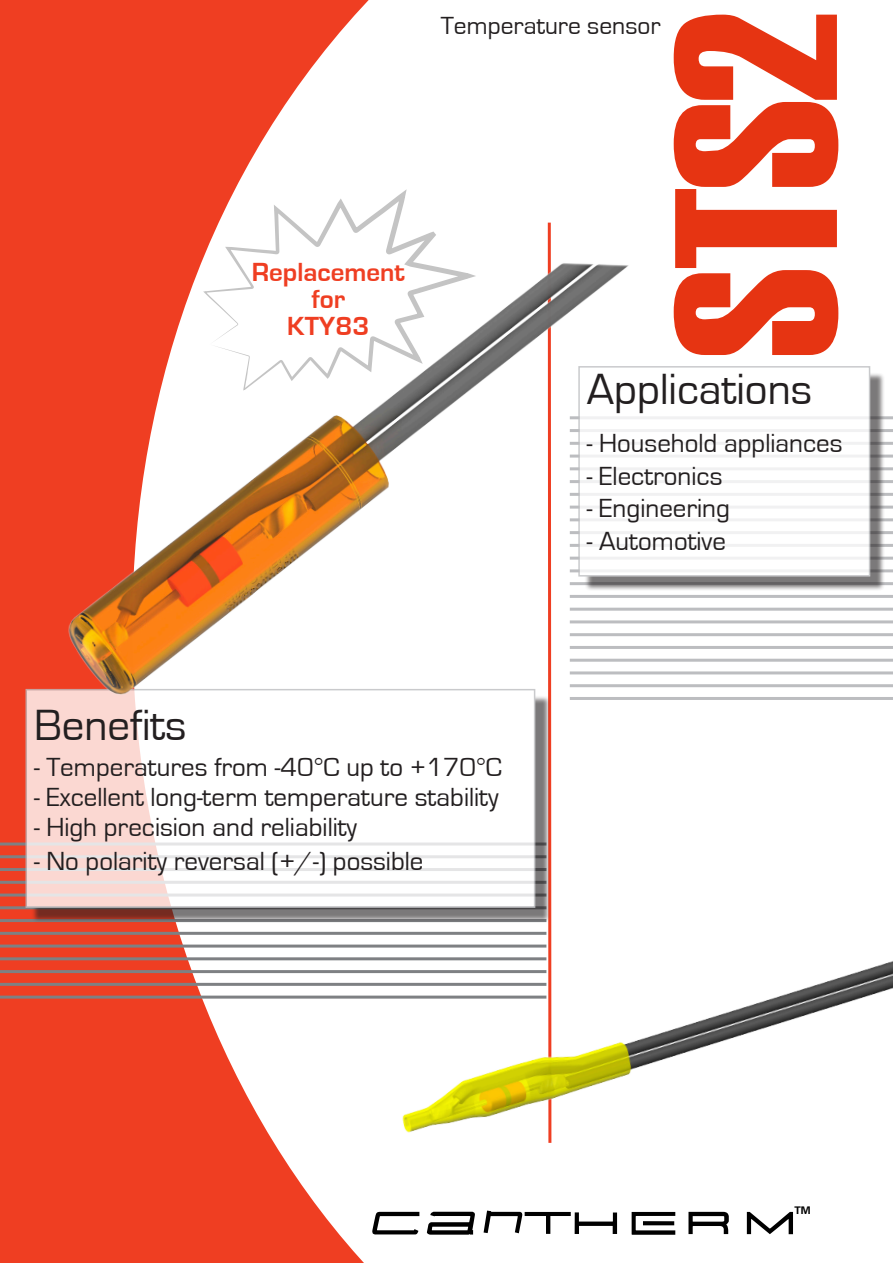
<style>
.page{position:relative;width:893px;height:1263px;background:#fff}
.page>*{position:absolute;margin:0;border:0;box-sizing:border-box;transform-origin:0 0}
.t1{font:231px "Haettenschweiler";color:#e63412;scale:1.05 1}
.t2{font:45px "Eurostile";color:#231f20}
.t3{font:27px "Eurostile";color:#231f20}
.t4{font:700 27px/27.2px "Eurostile";color:#ef3e22;text-align:center}
.t5{font:25.5px "Eurostile";color:#231f20}
.t6{font:700 10.5px "Univers";color:#000}
.s1{font-style:inherit}
</style>
<div class="page">
<svg style="left:0;top:0;width:378px;height:1263px;fill:#ef3e22"></svg>
<hr style="left:0;top:843px;width:546px;height:2px;background:#7e8083">
<hr style="left:0;top:855px;width:546px;height:3px;background:#7e8083">
<hr style="left:0;top:868px;width:546px;height:3px;background:#7e8083">
<hr style="left:0;top:881px;width:546px;height:3px;background:#7e8083">
<hr style="left:0;top:894px;width:546px;height:2px;background:#7e8083">
<hr style="left:0;top:906px;width:546px;height:3px;background:#7e8083">
<hr style="left:0;top:919px;width:546px;height:3px;background:#7e8083">
<hr style="left:0;top:932px;width:546px;height:3px;background:#7e8083">
<hr style="left:0;top:945px;width:546px;height:2px;background:#7e8083">
<hr style="left:0;top:957px;width:546px;height:3px;background:#7e8083">
<hr style="left:0;top:970px;width:546px;height:3px;background:#7e8083">
<hr style="left:0;top:983px;width:546px;height:3px;background:#7e8083">
<hr style="left:0;top:996px;width:546px;height:2px;background:#7e8083">
<hr style="left:570px;top:416px;width:323px;height:3px;background:#bcbdc0">
<hr style="left:570px;top:429px;width:323px;height:3px;background:#bcbdc0">
<hr style="left:570px;top:442px;width:323px;height:3px;background:#bcbdc0">
<hr style="left:570px;top:455px;width:323px;height:3px;background:#bcbdc0">
<hr style="left:570px;top:467px;width:323px;height:3px;background:#bcbdc0">
<hr style="left:570px;top:480px;width:323px;height:3px;background:#bcbdc0">
<hr style="left:570px;top:493px;width:323px;height:3px;background:#bcbdc0">
<hr style="left:570px;top:506px;width:323px;height:3px;background:#bcbdc0">
<hr style="left:570px;top:518px;width:323px;height:3px;background:#bcbdc0">
<hr style="left:570px;top:531px;width:323px;height:3px;background:#bcbdc0">
<hr style="left:570px;top:544px;width:323px;height:3px;background:#bcbdc0">
<hr style="left:570px;top:557px;width:323px;height:3px;background:#bcbdc0">
<hr style="left:570px;top:569px;width:323px;height:3px;background:#bcbdc0">
<hr style="left:570px;top:582px;width:323px;height:3px;background:#bcbdc0">
<hr style="left:570px;top:595px;width:323px;height:3px;background:#bcbdc0">
<hr style="left:570px;top:608px;width:323px;height:3px;background:#bcbdc0">
<hr style="left:570px;top:620px;width:323px;height:3px;background:#bcbdc0">
<hr style="left:570px;top:633px;width:323px;height:3px;background:#bcbdc0">
<hr style="left:570px;top:646px;width:323px;height:3px;background:#bcbdc0">
<hr style="left:570px;top:659px;width:323px;height:3px;background:#bcbdc0">
<hr style="left:570px;top:671px;width:323px;height:3px;background:#bcbdc0">
<hr style="left:570px;top:684px;width:323px;height:3px;background:#bcbdc0">
<hr style="left:570px;top:697px;width:323px;height:3px;background:#bcbdc0">
<svg style="left:550px;top:764px;width:2px;height:131px"></svg>
<div style="left:584px;top:372px;width:301px;height:220px;background:#231f20;opacity:.75"></div>
<div style="left:578px;top:366px;width:292px;height:210px;background:#fff;border:2px solid #bcbdc0"></div>
<div style="left:31px;top:695px;width:519px;height:228px;background:#231f20;opacity:.75"></div>
<svg style="left:26px;top:764px;width:509px;height:144px"></svg>
<img style="left:0;top:180px;width:717px;height:584px">
<svg style="left:114px;top:115px;width:395px;height:375px"></svg>
<svg style="left:203px;top:189px;width:273px;height:201px"></svg>
<img style="left:374px;top:895px;width:519px;height:294px">
<svg style="left:372px;top:1212px;width:47px;height:22px"></svg>
<svg style="left:427px;top:1212px;width:48px;height:23px"></svg>
<svg style="left:484px;top:1210px;width:133px;height:24px"></svg>
<svg style="left:632px;top:1212px;width:43px;height:23px"></svg>
<svg style="left:643px;top:1221px;width:31px;height:4px"></svg>
<svg style="left:688px;top:1212px;width:41px;height:22px"></svg>
<svg style="left:747px;top:1212px;width:46px;height:22px"></svg>
<p class="t4" style="left:252px;top:259px;width:154px">Replacement for<br>KTY8<span class="s1">3</span></p>
<p class="t5" style="left:441px;top:12px;width:221px">Temperature sensor</p>
<h1 class="t1" style="left:599px;top:359px;width:332px;rotate:-90deg">STS2</h1>
<p class="t2" style="left:587px;top:365px;width:227px">Applications</p>
<p class="t3" style="left:587px;top:429px;width:257px">- Household appliances</p>
<p class="t3" style="left:587px;top:461px;width:137px">- Electronics</p>
<p class="t3" style="left:587px;top:494px;width:145px">- Engineering</p>
<p class="t3" style="left:587px;top:526px;width:141px">- Automotive</p>
<p class="t2" style="left:34px;top:701px;width:154px">Benefits</p>
<p class="t3" style="left:34px;top:752px;width:470px">- Temperatures from -40°C up to +170°C</p>
<p class="t3" style="left:34px;top:782px;width:466px">- Excellent long-term temperature stability</p>
<p class="t3" style="left:34px;top:812px;width:325px">- High precision and reliability</p>
<p class="t3" style="left:34px;top:846px;width:391px">- No polarity reversal (+/-) possible</p>
<p class="t6" style="left:794px;top:1206px;width:18px">TM</p>
</div>
